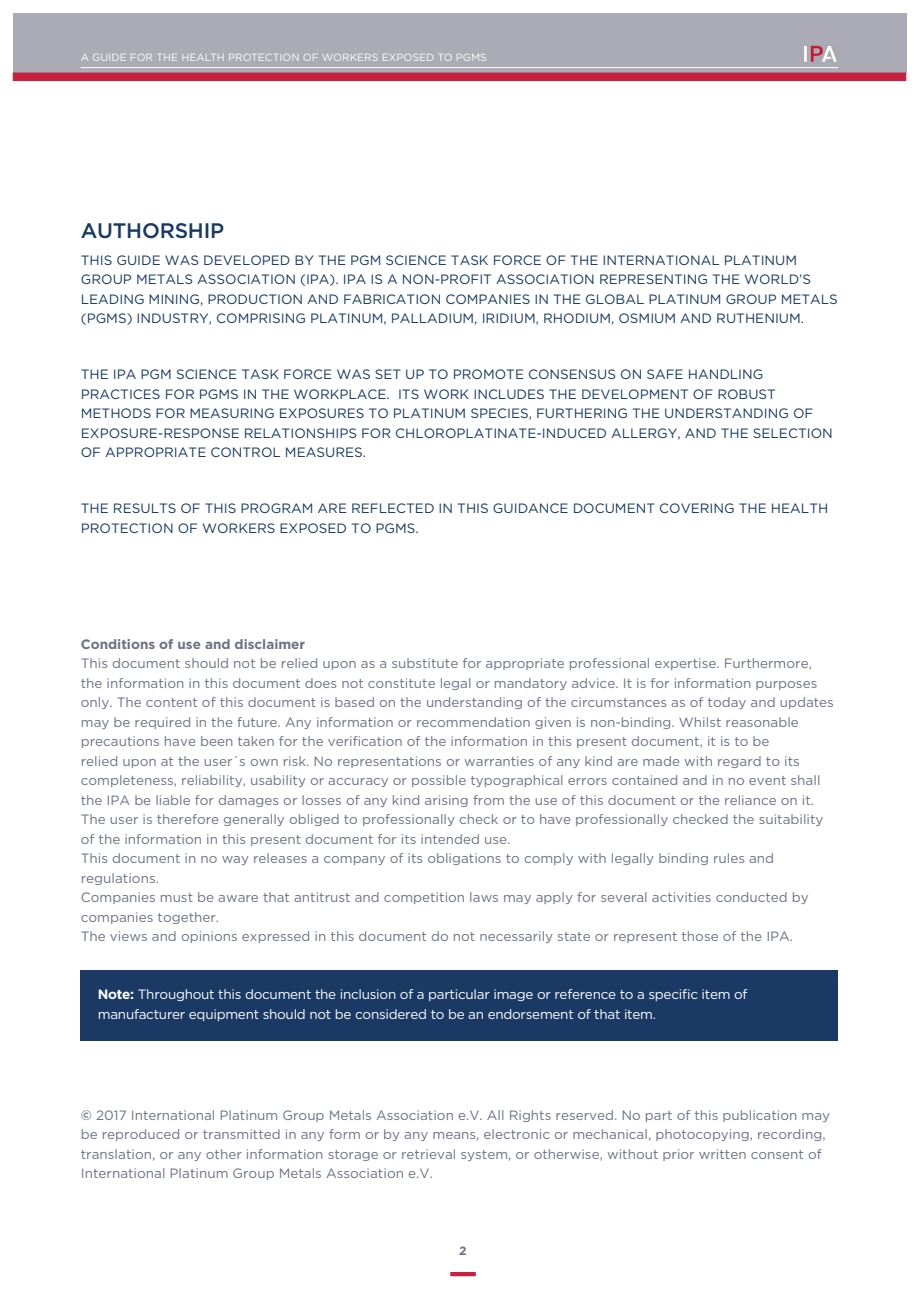
<style>
.page{position:relative;width:919px;height:1289px;background:#fff}
.page>*{position:absolute;margin:0;border:0;box-sizing:border-box;transform-origin:0 0}
.t1{font:500 21px "Gotham";letter-spacing:-.01em;color:#183963}
.t2{font:13.5px/19.5px "Gotham";color:#6c7184}
.t3{font:13.5px/19.5px "Gotham";color:#183963}
.t4{font:13.5px/19.5px "Gotham";letter-spacing:-.02em;color:#fff}
.t5{font:700 13.5px "Gotham";color:#6c7184}
.t6{font:700 12px "Gotham";color:#6c7184}
.t7{font:10.5px "Gotham";color:#fff}
.s1{font-weight:700}
</style>
<div class="page">
<div style="left:81px;top:970px;width:757px;height:71px;background:#1a3964"></div>
<div style="left:450px;top:1271px;width:26px;height:5px;background:#c6223f"></div>
<div style="left:13px;top:13px;width:893px;height:59px;background:#aaabb5"></div>
<div style="left:13px;top:72px;width:893px;height:9px;background:#c6223f"></div>
<img style="left:804px;top:45px;width:33px;height:17px">
<hr style="left:81px;top:67px;width:757px;height:1px;background:#fff">
<p class="t7" style="left:81px;top:51px;width:407px">A GUIDE FOR THE HEALTH PROTECTION OF WORKERS EXPOSED TO PGMS</p>
<h1 class="t1" style="left:81px;top:217px;width:145px">AUTHORSHIP</h1>
<p class="t3" style="left:81px;top:250px;width:758px">THIS GUIDE WAS DEVELOPED BY THE PGM SCIENCE TASK FORCE OF THE INTERNATIONAL PLATINUM GROUP METALS ASSOCIATION (IPA .) IPA IS A NON-PROFIT ASSOCIATION REPRESENTING THE WORLD S’ LEADING MINING, PRODUCTION AND FABRICATION COMPANIES IN THE GLOBAL PLATINUM GROUP METALS (PGMS) INDUSTRY, COMPRISING PLATINUM, PALLADIUM, IRIDIUM, RHODIUM, OSMIUM AND RUTHENIUM.</p>
<p class="t3" style="left:398px;top:364px;width:379px;text-indent:-317px">THE IPA PGM SCIENCE TASK FORCE WAS SET UP TO PROMOTE CONSENSUS ON SAFE HANDLING<br>ITS WORK INCLUDES THE DEVELOPMENT OF ROBUST</p>
<p class="t3" style="left:81px;top:384px;width:753px">PRACTICES FOR PGMS IN THE WORKPLACE.<br>METHODS FOR MEASURING EXPOSURES TO PLATINUM SPECIES, FURTHERING THE UNDERSTANDING OF EXPOSURE-RESPONSE RELATIONSHIPS FOR CHLOROPLATINATE-INDUCED ALLERGY, AND THE SELECTION OF APPROPRIATE CONTROL MEASURES.</p>
<p class="t3" style="left:81px;top:498px;width:749px">THE RESULTS OF THIS PROGRAM ARE REFLECTED IN THIS GUIDANCE DOCUMENT COVERING THE HEALTH<br>PROTECTION OF WORKERS EXPOSED TO PGMS.</p>
<p class="t5" style="left:81px;top:635px;width:226px">Conditions of use and disclaimer</p>
<p class="t2" style="left:81px;top:653px;width:754px">This document should not be relied upon as a substitute for appropriate professional expertise. Furthermore, the information in this document does not constitute legal or mandatory advice It. is for information purposes only. The content of this document is based on the understanding of the circumstances as of today and updates may be required in the future. Any information or recommendation given is non-binding. Whilst reasonable precautions have been taken for the verification of the information in this present document it, is to be<br>relied upon at the user s´ own risk. No representations or warranties of any kind are made with regard to its completeness, reliability, usability or accuracy or possible typographical errors contained and in no event shall the IPA be liable for damages or losses of any kind arising from the use of this document or the reliance on it.<br>The user is therefore generally obliged to professionally check or to have professionally checked the suitability of the information in this present document for its intended use.<br>This document in no way releases a company of its obligations to comply with legally binding rules and regulations.<br>Companies must be aware that antitrust and competition laws may apply for several activities conducted by companies together.<br>The views and opinions expressed in this document do not necessarily state or represent those of the IPA.</p>
<p class="t4" style="left:98px;top:984px;width:651px"><span class="s1">Note:</span> Throughout this document the inclusion of a particular image or reference to a specific item of manufacturer equipment should not be considered to be an endorsement of that item.</p>
<p class="t2" style="left:81px;top:1105px;width:750px"><span class="s1">©</span> 2017 International Platinum Group Metals Association V.e . All Rights reserved. No part of this publication may be reproduced or transmitted in any form or by any means, electronic or mechanical, photocopying, recording, translation, or any other information storage or retrieval system, or otherwise, without prior written consent of International Platinum Group Metals Association V.e .</p>
<p class="t6" style="left:459px;top:1242px;width:9px">2</p>
</div>
